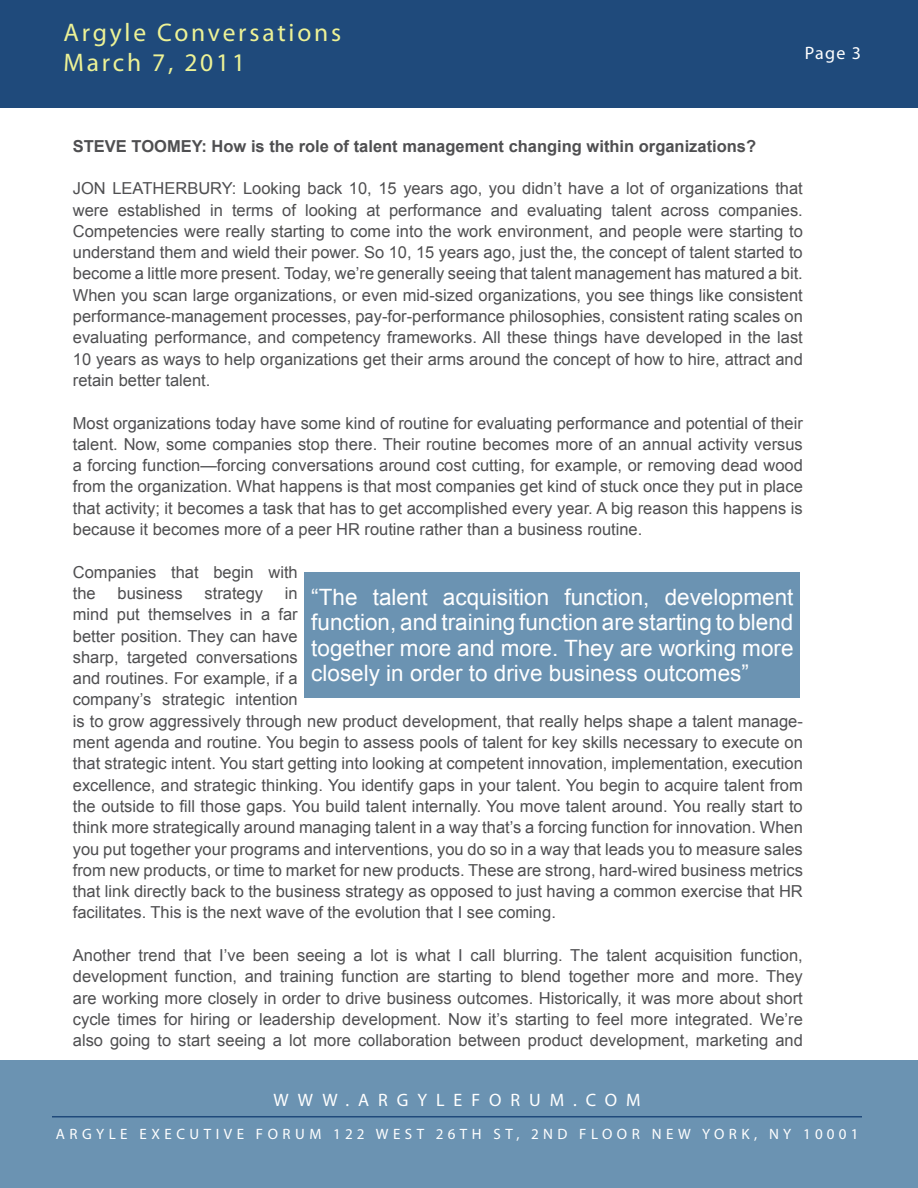
<style>
.page{position:relative;width:918px;height:1188px;background:#fff}
.page>*{position:absolute;margin:0;border:0;box-sizing:border-box;transform-origin:0 0}
.t1{font:25.5px/30.6px "Myriad Pro";letter-spacing:.11em;color:#edf296}
.t2{font:22.5px/25.5px "Arial";color:#fff;text-align:justify}
.t3{font:18px "Myriad Pro";letter-spacing:.5em;color:#fff}
.t4{font:16.5px/21.3px "Arial";color:#4f4f51;text-align:justify}
.t5{font:700 16.5px "Arial";color:#4f4f51}
.t6{font:15px "Myriad Pro";letter-spacing:.3em;color:#fff}
</style>
<div class="page">
<div style="left:0;top:1060px;width:918px;height:128px;background:#6b93b2"></div>
<div style="left:0;top:0;width:918px;height:108px;background:#1f4a7b"></div>
<hr style="left:52px;top:1116px;width:810px;height:1px;background:#1f4a7b">
<div style="left:305px;top:572px;width:495px;height:126px;background:#6b93b2"></div>
<h1 class="t1" style="left:63px;top:16px;width:279px">ARGYLE CONVERSATIONS<br>MARCH 7, 2011</h1>
<p class="t3" style="left:805px;top:42px;width:58px">PAGE 3</p>
<p class="t5" style="left:73px;top:135px;width:685px">STEVE TOOMEY: How is the role of talent management changing within organizations?</p>
<p class="t4" style="left:73px;top:178px;width:732px">JON LEATHERBURY: Looking back 10, 15 years ago, you didn’t have a lot of organizations that were established in terms of looking at performance and evaluating talent across companies.<br>Competencies were really starting to come into the work environment, and people were starting to understand them and wield their power. So 10, 15 years ago, just the, the concept of talent started to become a little more present. Today, we’re generally seeing that talent management has matured a bit.<br>When you scan large organizations, or even mid-sized organizations, you see things like consistent performance-management processes, pay-for-performance philosophies, consistent rating scales on evaluating performance, and competency frameworks. All these things have developed in the last 10 years as ways to help organizations get their arms around the concept of how to hire, attract and retain better talent.</p>
<p class="t4" style="left:73px;top:412px;width:732px">Most organizations today have some kind of routine for evaluating performance and potential of their talent. Now, some companies stop there. Their routine becomes more of an annual activity versus a forcing function—forcing conversations around cost cutting, for example, or removing dead wood from the organization. What happens is that most companies get kind of stuck once they put in place that activity; it becomes a task that has to get accomplished every year. A big reason this happens is because it becomes more of a peer HR routine rather than a business routine.</p>
<p class="t4" style="left:73px;top:561px;width:226px">Companies that begin with the</p>
<p class="t4" style="left:73px;top:583px;width:732px;text-align:left;text-indent:212px">in<br>mind put themselves in a far<br>better position. They can have<br>sharp, targeted conversations<br>and routines. For example, if a<br>company’s strategic intention<br>is to grow aggressively through new product development, that really helps shape a talent manage&shy;ment agenda and routine. You begin to assess pools of talent for key skills necessary to execute on that strategic intent. You start getting into looking at competent innovation, implementation, execution excellence, and strategic thinking. You identify gaps in your talent. You begin to acquire talent from the outside to fill those gaps. You build talent internally. You move talent around. You really start to think more strategically around managing talent in a way that’s a forcing function for innovation. When you put together your programs and interventions, you do so in a way that leads you to measure sales from new products, or time to market for new products. These are strong, hard-wired business metrics that link directly back to the business strategy as opposed to just having a common exercise that HR facilitates. This is the next wave of the evolution that I see coming.</p>
<p class="t4" style="left:73px;top:945px;width:731px">Another trend that I’ve been seeing a lot is what I call blurring. The talent acquisition function, development function, and training function are starting to blend together more and more. They are working more closely in order to drive business outcomes. Historically, it was more about short cycle times for hiring or leadership development. Now it’s starting to feel more integrated. We’re also going to start seeing a lot more collaboration between product development, marketing and</p>
<p class="t4" style="left:118px;top:583px;width:67px">business</p>
<p class="t4" style="left:205px;top:583px;width:60px">strategy</p>
<h2 class="t2" style="left:311px;top:585px;width:484px">“The talent acquisition function, development function, and training function are starting to blend together more and more. They are working more closely in order to drive business outcomes”</h2>
<p class="t3" style="left:273px;top:1089px;width:232px">WWW.AR GYL EFOR</p>
<p class="t3" style="left:529px;top:1089px;width:76px">UM.COM</p>
<p class="t6" style="left:56px;top:1125px;width:213px">AR GYL E E XEC UT IVE FOR</p>
<p class="t6" style="left:295px;top:1125px;width:121px">UM 122 WEST</p>
<p class="t6" style="left:436px;top:1125px;width:36px">26TH</p>
<p class="t6" style="left:494px;top:1125px;width:99px">ST, 2ND FLOOR</p>
<p class="t6" style="left:652px;top:1125px;width:63px">NEW YOR</p>
<p class="t6" style="left:741px;top:1125px;width:118px">K, NY 10001</p>
</div>
